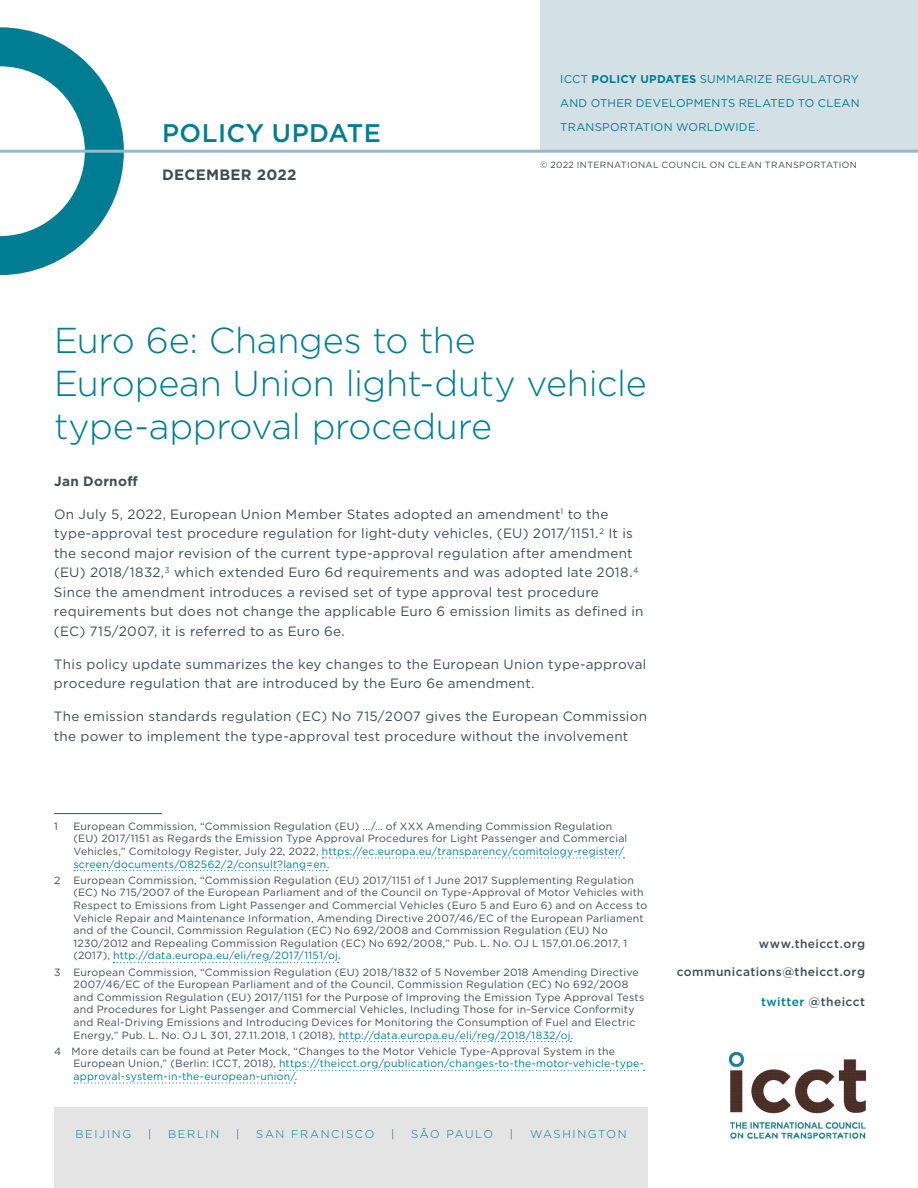
<style>
.page{position:relative;width:918px;height:1188px;background:#fff}
.page>*{position:absolute;margin:0;border:0;box-sizing:border-box;transform-origin:0 0}
.t1{font:300 36px/43.2px "Gotham";letter-spacing:-.01em;color:#007d93}
.t2{font:500 25.5px "Gotham";letter-spacing:.02em;color:#007d93}
.t3{font:700 15px "Gotham";letter-spacing:.02em;color:#414d56}
.t4{font:13.5px/19.5px "Gotham";letter-spacing:.02em;color:#414d56}
.t5{font:700 13.5px "Gotham";letter-spacing:.025em;color:#414d56}
.t6{font:500 12px "Gotham";letter-spacing:.035em;color:#414d56}
.t7{font:11.25px/24px "Gotham";letter-spacing:.02em;color:#007d93;text-align:justify}
.t8{font:300 11.25px "Gotham";letter-spacing:.15em;color:#007d93}
.t9{font:300 11.25px "Gotham";letter-spacing:.12em;color:#007d93}
.t10{font:300 11.25px "Gotham";color:#414d56}
.t11{font:10.5px/12.6px "Gotham";letter-spacing:.02em;color:#414d56}
.t12{font:9px "Gotham";letter-spacing:.04em;color:#414d56}
.s1{font-weight:700}
.s2{color:#007d93}
</style>
<div class="page">
<div style="left:54px;top:1107px;width:594px;height:81px;background:#e4e4e5"></div>
<div style="left:540px;top:0;width:378px;height:151px;background:#d3e0e6"></div>
<svg style="left:0;top:27px;width:124px;height:248px"></svg>
<hr style="left:54px;top:813px;width:108px;height:1px;background:#414d56">
<svg style="left:322px;top:857px;width:302px;height:2px"></svg>
<svg style="left:74px;top:870px;width:253px;height:1px"></svg>
<svg style="left:114px;top:962px;width:225px;height:1px"></svg>
<svg style="left:339px;top:1041px;width:232px;height:1px"></svg>
<svg style="left:280px;top:1070px;width:365px;height:1px"></svg>
<svg style="left:74px;top:1082px;width:221px;height:2px"></svg>
<hr style="left:0;top:150px;width:918px;height:3px;background:#95bbc8">
<img style="left:729px;top:1053px;width:136px;height:86px">
<h2 class="t2" style="left:162px;top:116px;width:220px">POLICY UPDATE</h2>
<h3 class="t3" style="left:162px;top:165px;width:136px">DECEMBER 2022</h3>
<p class="t7" style="left:560px;top:66px;width:301px">ICCT <span class="s1">POLICY UPDATES</span> SUMMARIZE REGULATORY AND OTHER DEVELOPMENTS RELATED TO CLEAN TRANSPORTATION WORLDWIDE.</p>
<p class="t12" style="left:540px;top:159px;width:319px">© 2022 INTERNATIONAL COUNCIL ON CLEAN TRANSPORTATION</p>
<h1 class="t1" style="left:54px;top:318px;width:594px">Euro 6e: Changes to the<br>European Union light-duty vehicle type-approval procedure</h1>
<p class="t5" style="left:54px;top:472px;width:85px">Jan Dornoff</p>
<p class="t4" style="left:54px;top:504px;width:591px">On July 5, 2022, European Union Member States adopted an amendment<sup>1</sup> to the type-approval test procedure regulation for light-duty vehicles, (EU) 2017/1151.<sup>2</sup> It is the second major revision of the current type-approval regulation after amendment (EU) 2018/1832,<sup>3</sup> which extended Euro 6d requirements and was adopted late 2018.<sup>4<br></sup>Since the amendment introduces a revised set of type approval test procedure requirements but does not change the applicable Euro 6 emission limits as defined in (EC) 715/2007, it is referred to as Euro 6e.</p>
<p class="t4" style="left:54px;top:654px;width:594px">This policy update summarizes the key changes to the European Union type-approval procedure regulation that are introduced by the Euro 6e amendment.</p>
<p class="t4" style="left:54px;top:706px;width:595px">The emission standards regulation (EC) No 715/2007 gives the European Commission the power to implement the type-approval test procedure without the involvement</p>
<p class="t11" style="left:54px;top:820px;width:5px">1</p>
<p class="t11" style="left:73px;top:820px;width:555px">European Commission, “Commission Regulation (EU) …/… of XXX Amending Commission Regulation (EU) 2017/1151 as Regards the Emission Type Approval Procedures for Light Passenger and Commercial Vehicles,” Comitology Register, July 22, 2022, <span class="s2">https://ec.europa.eu/transparency/comitology-register/ screen/documents/082562/2/consult?lang=en</span>.</p>
<p class="t11" style="left:54px;top:874px;width:8px">2</p>
<p class="t11" style="left:73px;top:874px;width:575px">European Commission, “Commission Regulation (EU) 2017/1151 of 1 June 2017 Supplementing Regulation (EC) No 715/2007 of the European Parliament and of the Council on Type-Approval of Motor Vehicles with Respect to Emissions from Light Passenger and Commercial Vehicles (Euro 5 and Euro 6) and on Access to Vehicle Repair and Maintenance Information, Amending Directive 2007/46/EC of the European Parliament and of the Council, Commission Regulation (EC) No 692/2008 and Commission Regulation (EU) No 1230/2012 and Repealing Commission Regulation (EC) No 692/2008,” Pub. L. No. OJ L 157,01.06.2017, 1 (2017), <span class="s2">http://data.europa.eu/eli/reg/2017/1151/oj</span>.</p>
<p class="t11" style="left:73px;top:965px;width:572px;text-indent:-19px">3 European Commission, “Commission Regulation (EU) 2018/1832 of 5 November 2018 Amending Directive 2007/46/EC of the European Parliament and of the Council, Commission Regulation (EC) No 692/2008 and Commission Regulation (EU) 2017/1151 for the Purpose of Improving the Emission Type Approval Tests and Procedures for Light Passenger and Commercial Vehicles, Including Those for in-Service Conformity and Real-Driving Emissions and Introducing Devices for Monitoring the Consumption of Fuel and Electric Energy,” Pub. L. No. OJ L 301, 27.11.2018, 1 (2018), <span class="s2">http://data.europa.eu/eli/reg/2018/1832/oj</span>.</p>
<p class="t11" style="left:73px;top:1045px;width:572px;text-indent:-19px">4 More details can be found at Peter Mock, “Changes to the Motor Vehicle Type-Approval System in the<br>European Union,” (Berlin: ICCT, 2018), <span class="s2">https://theicct.org/publication/changes-to-the-motor-vehicle-type&shy;approval-system-in-the-european-union/</span>.</p>
<p class="t8" style="left:75px;top:1127px;width:57px">BEIJING</p>
<p class="t10" style="left:148px;top:1127px;width:5px">|</p>
<p class="t8" style="left:168px;top:1127px;width:53px">BERLIN</p>
<p class="t10" style="left:236px;top:1127px;width:5px">|</p>
<p class="t8" style="left:256px;top:1127px;width:119px">SAN FRANCISCO</p>
<p class="t10" style="left:391px;top:1127px;width:5px">|</p>
<p class="t9" style="left:411px;top:1127px;width:83px">SÃO PAULO</p>
<p class="t10" style="left:510px;top:1127px;width:5px">|</p>
<p class="t8" style="left:530px;top:1127px;width:98px">WASHINGTON</p>
<p class="t6" style="left:759px;top:936px;width:108px">www.theicct.org</p>
<p class="t6" style="left:677px;top:964px;width:190px">communications@theicct.org</p>
<p class="t6" style="left:761px;top:994px;width:105px"><span class="s2">twitter</span> @theicct</p>
</div>
